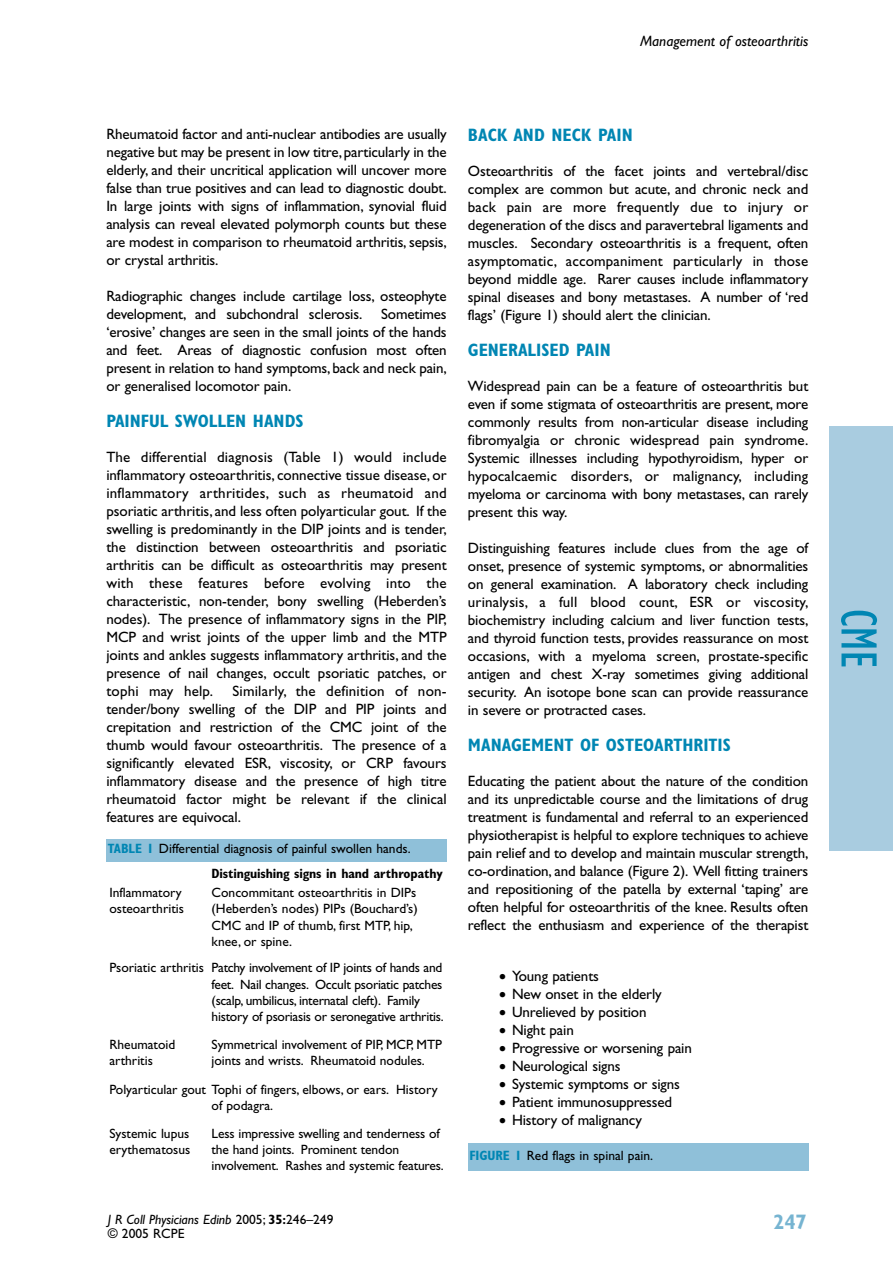
<style>
.page{position:relative;width:893px;height:1263px;background:#fff}
.page>*{position:absolute;margin:0;border:0;box-sizing:border-box;transform-origin:0 0}
.t1{font:condensed 52.5px "Gill Sans";color:#0086b3}
.t2{font:700 condensed 21px "Gill Sans";color:#76b4d1}
.t3{font:700 condensed 18px "Gill Sans";color:#0086b3}
.t4{font:15px/18px "Gill Sans";letter-spacing:-.01em;color:#000;text-align:justify}
.t5{font:italic 15px "Gill Sans";color:#000}
.t6{font:13.5px/16.2px "Gill Sans";letter-spacing:-.005em;color:#000}
.t7{font:italic 13.5px/14px "Gill Sans";color:#000}
.t8{font:700 condensed 13.5px "Gill Sans";letter-spacing:-.01em;color:#000}
.s1{font-weight:700;font-stretch:condensed;color:#0086b3}
.s2{font-style:normal}
.s3{font-weight:700;font-style:normal;font-stretch:condensed}
</style>
<div class="page">
<div style="left:829px;top:427px;width:63px;height:424px;background:#a9cce0"></div>
<div style="left:106px;top:839px;width:340px;height:23px;background:#8fc0d9"></div>
<div style="left:468px;top:1144px;width:340px;height:27px;background:#8fc0d9"></div>
<p class="t5" style="left:640px;top:36px;width:170px">Management of osteoarthritis</p>
<p class="t4" style="left:106px;top:127px;width:342px">Rheumatoid factor and anti-nuclear antibodies are usually negative but may be present in low titre,particularly in the elderly, and their uncritical application will uncover more false than true positives and can lead to diagnostic doubt.<br>In large joints with signs of inflammation, synovial fluid analysis can reveal elevated polymorph counts but these are modest in comparison to rheumatoid arthritis, sepsis, or crystal arthritis.</p>
<p class="t4" style="left:106px;top:289px;width:342px">Radiographic changes include cartilage loss, osteophyte development, and subchondral sclerosis.</p>
<p class="t4" style="left:106px;top:307px;width:342px;text-indent:275px">Sometimes ‘erosive’ changes are seen in the small joints of the hands and feet. Areas of diagnostic confusion most often present in relation to hand symptoms,back and neck pain, or generalised locomotor pain.</p>
<p class="t3" style="left:106px;top:415px;width:199px">PAINFUL SWOLLEN HANDS</p>
<p class="t4" style="left:106px;top:450px;width:342px">The differential diagnosis (Table 1) would include inflammatory osteoarthritis, connective tissue disease, or inflammatory arthritides, such as rheumatoid and psoriatic arthritis, and less often polyarticular gout. If the swelling is predominantly in the DIP joints and is tender, the distinction between osteoarthritis and psoriatic arthritis can be difficult as osteoarthritis may present with these features before evolving into the characteristic, non-tender, bony swelling (Heberden’s nodes). The presence of inflammatory signs in the PIP, MCP and wrist joints of the upper limb and the MTP joints and ankles suggests inflammatory arthritis, and the presence of nail changes, occult psoriatic patches, or tophi may help.</p>
<p class="t4" style="left:106px;top:684px;width:342px;text-indent:126px">Similarly, the definition of non&shy;tender/bony swelling of the DIP and PIP joints and crepitation and restriction of the CMC joint of the thumb would favour osteoarthritis. The presence of a significantly elevated ESR, viscosity, or CRP favours inflammatory disease and the presence of high titre rheumatoid factor might be relevant if the clinical features are equivocal.</p>
<p class="t6" style="left:108px;top:842px;width:304px"><span class="s1">TABLE 1</span> Differential diagnosis of painful swollen hands.</p>
<p class="t8" style="left:211px;top:869px;width:233px">Distinguishing signs in hand arthropathy</p>
<p class="t6" style="left:109px;top:886px;width:76px">Inflammatory osteoarthritis</p>
<p class="t6" style="left:211px;top:886px;width:208px">Concommitant osteoarthritis in DIPs (Heberden’s nodes) PIPs (Bouchard’s)<br>CMC and IP of thumb, first MTP, hip, knee, or spine.</p>
<p class="t6" style="left:211px;top:961px;width:234px;text-indent:-102px">Psoriatic arthritis Patchy involvement of IP joints of hands and feet. Nail changes. Occult psoriatic patches (scalp, umbilicus, internatal cleft). Family history of psoriasis or seronegative arthritis.</p>
<p class="t6" style="left:109px;top:1038px;width:68px">Rheumatoid arthritis</p>
<p class="t6" style="left:211px;top:1038px;width:232px">Symmetrical involvement of PIP, MCP, MTP joints and wrists. Rheumatoid nodules.</p>
<p class="t6" style="left:211px;top:1082px;width:227px;text-indent:-102px">Polyarticular gout Tophi of fingers, elbows, or ears. History of podagra.</p>
<p class="t6" style="left:109px;top:1127px;width:83px">Systemic lupus erythematosus</p>
<p class="t6" style="left:211px;top:1127px;width:234px">Less impressive swelling and tenderness of the hand joints. Prominent tendon involvement. Rashes and systemic features.</p>
<p class="t7" style="left:108px;top:1214px;width:227px">J R Coll Physicians Edinb <span class="s2">2005;</span> <span class="s3">35:</span><span class="s2">246–249 © 2005 RCPE</span></p>
<p class="t3" style="left:468px;top:129px;width:166px">BACK AND NECK PAIN</p>
<p class="t4" style="left:468px;top:164px;width:342px">Osteoarthritis of the facet joints and vertebral/disc complex are common but acute, and chronic neck and back pain are more frequently due to injury or degeneration of the discs and paravertebral ligaments and muscles. Secondary osteoarthritis is a frequent, often asymptomatic, accompaniment particularly in those beyond middle age. Rarer causes include inflammatory spinal diseases and bony metastases. A number of ‘red flags’ (Figure 1) should alert the clinician.</p>
<p class="t3" style="left:468px;top:344px;width:144px">GENERALISED PAIN</p>
<p class="t4" style="left:468px;top:379px;width:342px">Widespread pain can be a feature of osteoarthritis but even if some stigmata of osteoarthritis are present, more commonly results from non-articular disease including fibromyalgia or chronic widespread pain syndrome.<br>Systemic illnesses including hypothyroidism, hyper or hypocalcaemic disorders, or malignancy, including myeloma or carcinoma with bony metastases, can rarely present this way.</p>
<p class="t4" style="left:468px;top:541px;width:342px">Distinguishing features include clues from the age of onset, presence of systemic symptoms, or abnormalities on general examination. A laboratory check including urinalysis, a full blood count, ESR or viscosity, biochemistry including calcium and liver function tests, and thyroid function tests, provides reassurance on most occasions, with a myeloma screen, prostate-specific antigen and chest X-ray sometimes giving additional security. An isotope bone scan can provide reassurance in severe or protracted cases.</p>
<p class="t3" style="left:468px;top:739px;width:264px">MANAGEMENT OF OSTEOARTHRITIS</p>
<p class="t4" style="left:468px;top:774px;width:342px">Educating the patient about the nature of the condition and its unpredictable course and the limitations of drug treatment is fundamental and referral to an experienced physiotherapist is helpful to explore techniques to achieve pain relief and to develop and maintain muscular strength, co-ordination, and balance (Figure 2). Well fitting trainers and repositioning of the patella by external ‘taping’ are often helpful for osteoarthritis of the knee. Results often reflect the enthusiasm and experience of the therapist</p>
<p class="t4" style="left:499px;top:968px;width:101px">• Young patients</p>
<p class="t4" style="left:499px;top:986px;width:164px">• New onset in the elderly</p>
<p class="t4" style="left:499px;top:1004px;width:149px">• Unrelieved by position</p>
<p class="t4" style="left:499px;top:1022px;width:76px">• Night pain</p>
<p class="t4" style="left:499px;top:1040px;width:194px">• Progressive or worsening pain</p>
<p class="t4" style="left:499px;top:1058px;width:123px">• Neurological signs</p>
<p class="t4" style="left:499px;top:1076px;width:182px">• Systemic symptoms or signs</p>
<p class="t4" style="left:499px;top:1094px;width:174px">• Patient immunosuppressed</p>
<p class="t4" style="left:499px;top:1112px;width:144px">• History of malignancy</p>
<p class="t6" style="left:469px;top:1149px;width:185px"><span class="s1">FIGURE 1</span> Red flags in spinal pain.</p>
<h2 class="t2" style="left:774px;top:1215px;width:34px">247</h2>
<h1 class="t1" style="left:877px;top:609px;width:62px;rotate:90deg">CME</h1>
</div>
